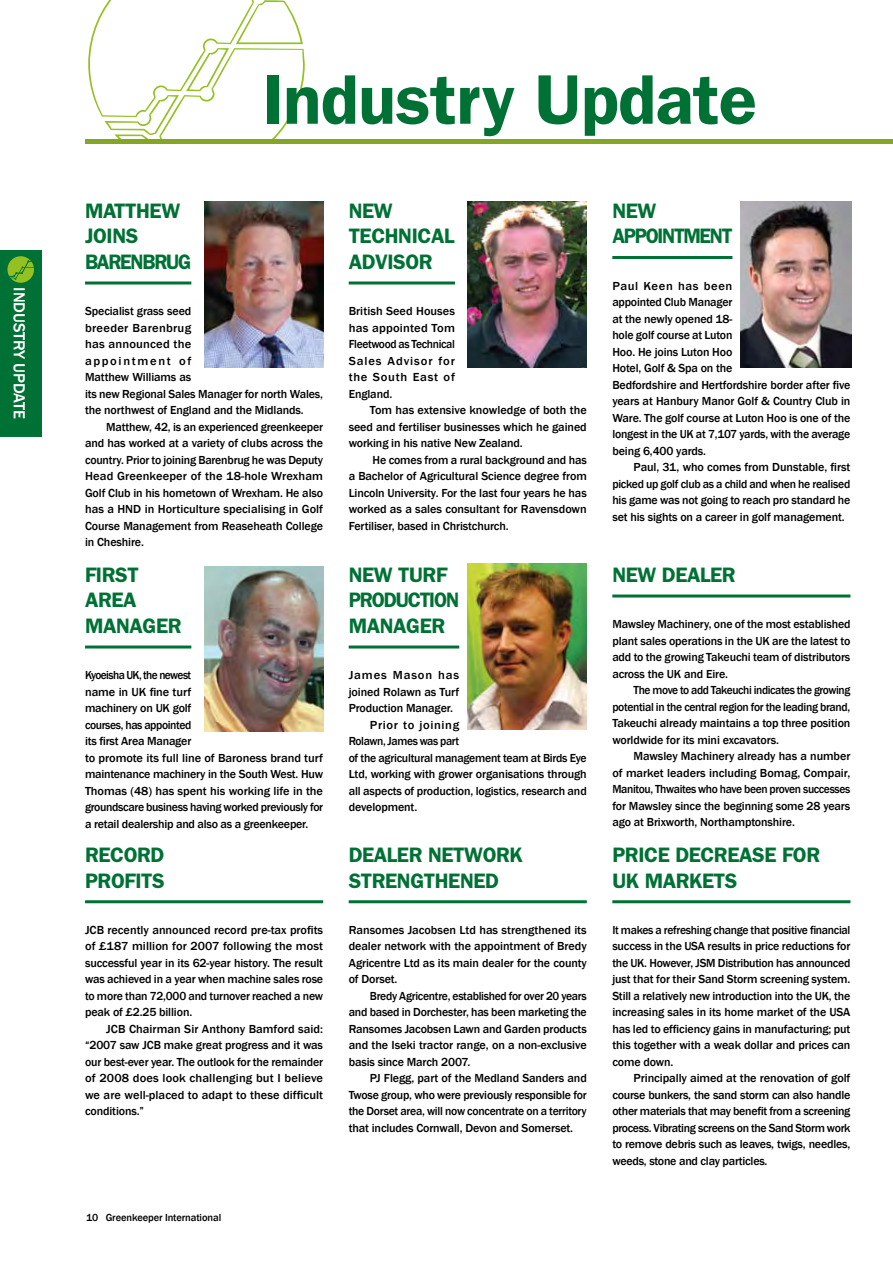
<style>
.page{position:relative;width:893px;height:1263px;background:#fff}
.page>*{position:absolute;margin:0;border:0;box-sizing:border-box;transform-origin:0 0}
.t1{font:600 70.5px "Franklin Gothic";letter-spacing:-.01em;color:#007135}
.t2{font:600 21px/25.5px "Franklin Gothic";letter-spacing:-.02em;color:#007135}
.t3{font:600 21px/25.5px "Franklin Gothic";letter-spacing:-.065em;color:#007135}
.t4{font:600 21px/25.5px "Franklin Gothic";letter-spacing:-.07em;color:#007135}
.t5{font:500 16.5px "Franklin Gothic";letter-spacing:-.005em;color:#fff}
.t6{font:500 12px/16.5px "Franklin Gothic";letter-spacing:-.01em;color:#000;text-align:justify}
.t7{font:500 12px/16.5px "Franklin Gothic";letter-spacing:-.01em;color:#000;scale:.95 1}
.t8{font:500 12px/16.5px "Franklin Gothic";letter-spacing:-.01em;color:#000;scale:1.05 1}
.t9{font:500 12px/16.5px "Franklin Gothic";letter-spacing:-.01em;color:#000;text-align:justify;scale:.96 1}
.t10{font:500 12px "Franklin Gothic";letter-spacing:-.03em;color:#000;scale:.96 1}
.t11{font:500 12px "Franklin Gothic";letter-spacing:.05em;color:#000;scale:1.05 1}
.t12{font:500 12px "Franklin Gothic";letter-spacing:.07em;color:#000;scale:1.05 1}
.t13{font:500 10.5px "Franklin Gothic";letter-spacing:-.01em;color:#000}
</style>
<div class="page">
<svg style="left:88px;top:0;width:217px;height:140px"></svg>
<hr style="left:85px;top:140px;width:808px;height:4px;background:#85a625">
<div style="left:0;top:251px;width:41px;height:186px;background:#007135"></div>
<svg style="left:7px;top:256px;width:27px;height:27px"></svg>
<hr style="left:85px;top:900px;width:238px;height:3px;background:#007135">
<hr style="left:349px;top:900px;width:238px;height:3px;background:#007135">
<hr style="left:85px;top:281px;width:106px;height:3px;background:#007135">
<hr style="left:349px;top:281px;width:106px;height:3px;background:#007135">
<hr style="left:85px;top:645px;width:106px;height:3px;background:#007135">
<hr style="left:612px;top:256px;width:120px;height:3px;background:#007135">
<hr style="left:612px;top:900px;width:238px;height:3px;background:#007135">
<hr style="left:349px;top:645px;width:110px;height:3px;background:#007135">
<img style="left:468px;top:563px;width:119px;height:166px">
<img style="left:204px;top:202px;width:119px;height:166px">
<img style="left:468px;top:202px;width:119px;height:166px">
<img style="left:741px;top:202px;width:110px;height:166px">
<img style="left:204px;top:566px;width:119px;height:166px">
<hr style="left:612px;top:594px;width:238px;height:3px;background:#007135">
<h3 class="t5" style="left:30px;top:287px;width:133px;rotate:90deg">INDUSTRY UPDATE</h3>
<h1 class="t1" style="left:263px;top:58px;width:496px">Industry Update</h1>
<h2 class="t3" style="left:85px;top:198px;width:108px">MATTHEW<br>JOINS<br>BARENBRUG</h2>
<p class="t6" style="left:85px;top:303px;width:240px;text-align:left">Specialist grass seed<br>breeder Barenbrug<br>has announced the<br>appointment of<br>Matthew Williams as<br>its new Regional Sales Manager for north Wales, the northwest of England and the Midlands.</p>
<p class="t6" style="left:85px;top:418px;width:240px;text-indent:21px">Matthew, 42, is an experienced greenkeeper and has worked at a variety of clubs across the country. Prior to joining Barenbrug he was Deputy Head Greenkeeper of the 18-hole Wrexham Golf Club in his hometown of Wrexham. He also has a HND in Horticulture specialising in Golf Course Management from Reaseheath College in Cheshire.</p>
<h2 class="t2" style="left:85px;top:562px;width:98px">FIRST<br>AREA<br>MANAGER</h2>
<p class="t7" style="left:85px;top:667px;width:252px">Kyoeisha UK, the newest<br>name in UK fine turf<br>machinery on UK golf<br>courses, has appointed<br>its first Area Manager<br>to promote its full line of Baroness brand turf maintenance machinery in the South West. Huw Thomas (48) has spent his working life in the groundscare business having worked previously for a retail dealership and also as a greenkeeper.</p>
<h2 class="t2" style="left:85px;top:842px;width:81px">RECORD<br>PROFITS</h2>
<p class="t6" style="left:85px;top:922px;width:240px">JCB recently announced record pre-tax profits of £187 million for 2007 following the most successful year in its 62-year history. The result was achieved in a year when machine sales rose to more than 72,000 and turnover reached a new peak of £2.25 billion.</p>
<p class="t6" style="left:85px;top:1021px;width:240px;text-indent:21px">JCB Chairman Sir Anthony Bamford said: “2007 saw JCB make great progress and it was our best-ever year. The outlook for the remainder of 2008 does look challenging but I believe we are well-placed to adapt to these difficult conditions.”</p>
<p class="t13" style="left:86px;top:1211px;width:137px">10 Greenkeeper International</p>
<h2 class="t2" style="left:349px;top:198px;width:107px">NEW<br>TECHNICAL<br>ADVISOR</h2>
<p class="t6" style="left:349px;top:303px;width:108px">British Seed Houses has appointed Tom Fleetwood as Technical Sales Advisor for the South East of England.</p>
<p class="t6" style="left:349px;top:402px;width:240px;text-indent:21px">Tom has extensive knowledge of both the seed and fertiliser businesses which he gained working in his native New Zealand.</p>
<p class="t6" style="left:349px;top:451px;width:240px;text-indent:24px">He comes from a rural background and has a Bachelor of Agricultural Science degree from Lincoln University. For the last four years he has worked as a sales consultant for Ravensdown Fertiliser, based in Christchurch.</p>
<h2 class="t2" style="left:349px;top:562px;width:112px">NEW TURF<br>PRODUCTION<br>MANAGER</h2>
<p class="t12" style="left:349px;top:668px;width:107px">James Mason has</p>
<p class="t6" style="left:349px;top:683px;width:112px">joined Rolawn as Turf</p>
<p class="t6" style="left:349px;top:700px;width:106px">Production Manager.</p>
<p class="t11" style="left:370px;top:717px;width:87px">Prior to joining</p>
<p class="t10" style="left:349px;top:734px;width:117px">Rolawn, James was part</p>
<p class="t6" style="left:349px;top:749px;width:240px">of the agricultural management team at Birds Eye</p>
<p class="t6" style="left:349px;top:766px;width:240px">Ltd, working with grower organisations through</p>
<p class="t6" style="left:349px;top:782px;width:240px">all aspects of production, logistics, research and</p>
<p class="t6" style="left:349px;top:799px;width:70px">development.</p>
<h2 class="t2" style="left:349px;top:842px;width:176px">DEALER NETWORK<br>STRENGTHENED</h2>
<p class="t6" style="left:349px;top:922px;width:240px">Ransomes Jacobsen Ltd has strengthened its dealer network with the appointment of Bredy Agricentre Ltd as its main dealer for the county of Dorset.</p>
<p class="t6" style="left:349px;top:988px;width:240px;text-indent:21px">Bredy Agricentre, established for over 20 years and based in Dorchester, has been marketing the Ransomes Jacobsen Lawn and Garden products and the Iseki tractor range, on a non-exclusive basis since March 2007.</p>
<p class="t6" style="left:349px;top:1070px;width:240px;text-indent:21px">PJ Flegg, part of the Medland Sanders and Twose group, who were previously responsible for the Dorset area, will now concentrate on a territory that includes Cornwall, Devon and Somerset.</p>
<h2 class="t4" style="left:612px;top:198px;width:122px">NEW<br>APPOINTMENT</h2>
<p class="t8" style="left:612px;top:277px;width:228px">Paul Keen has been<br>appointed Club Manager<br>at the newly opened 18-<br>hole golf course at Luton<br>Hoo. He joins Luton Hoo<br>Hotel, Golf &amp; Spa on the<br>Bedfordshire and Hertfordshire border after five years at Hanbury Manor Golf &amp; Country Club in<br>Ware. The golf course at Luton Hoo is one of the longest in the UK at 7,107 yards, with the average being 6,400 yards.</p>
<p class="t6" style="left:612px;top:459px;width:240px;text-indent:21px">Paul, 31, who comes from Dunstable, first picked up golf club as a child and when he realised his game was not going to reach pro standard he set his sights on a career in golf management.</p>
<h2 class="t2" style="left:612px;top:562px;width:125px">NEW DEALER</h2>
<p class="t6" style="left:612px;top:616px;width:240px">Mawsley Machinery, one of the most established plant sales operations in the UK are the latest to add to the growing Takeuchi team of distributors across the UK and Eire.</p>
<p class="t9" style="left:612px;top:682px;width:249px;text-indent:21px">The move to add Takeuchi indicates the growing potential in the central region for the leading brand, Takeuchi already maintains a top three position worldwide for its mini excavators.</p>
<p class="t6" style="left:612px;top:748px;width:240px;text-indent:21px">Mawsley Machinery already has a number of market leaders including Bomag, Compair, Manitou, Thwaites who have been proven successes for Mawsley since the beginning some 28 years ago at Brixworth, Northamptonshire.</p>
<h2 class="t2" style="left:612px;top:842px;width:209px">PRICE DECREASE FOR<br>UK MARKETS</h2>
<p class="t6" style="left:612px;top:922px;width:240px">It makes a refreshing change that positive financial success in the USA results in price reductions for the UK. However, JSM Distribution has announced just that for their Sand Storm screening system.<br>Still a relatively new introduction into the UK, the increasing sales in its home market of the USA has led to efficiency gains in manufacturing; put this together with a weak dollar and prices can come down.</p>
<p class="t6" style="left:612px;top:1070px;width:240px;text-indent:21px">Principally aimed at the renovation of golf course bunkers, the sand storm can also handle other materials that may benefit from a screening process. Vibrating screens on the Sand Storm work to remove debris such as leaves, twigs, needles, weeds, stone and clay particles.</p>
</div>
